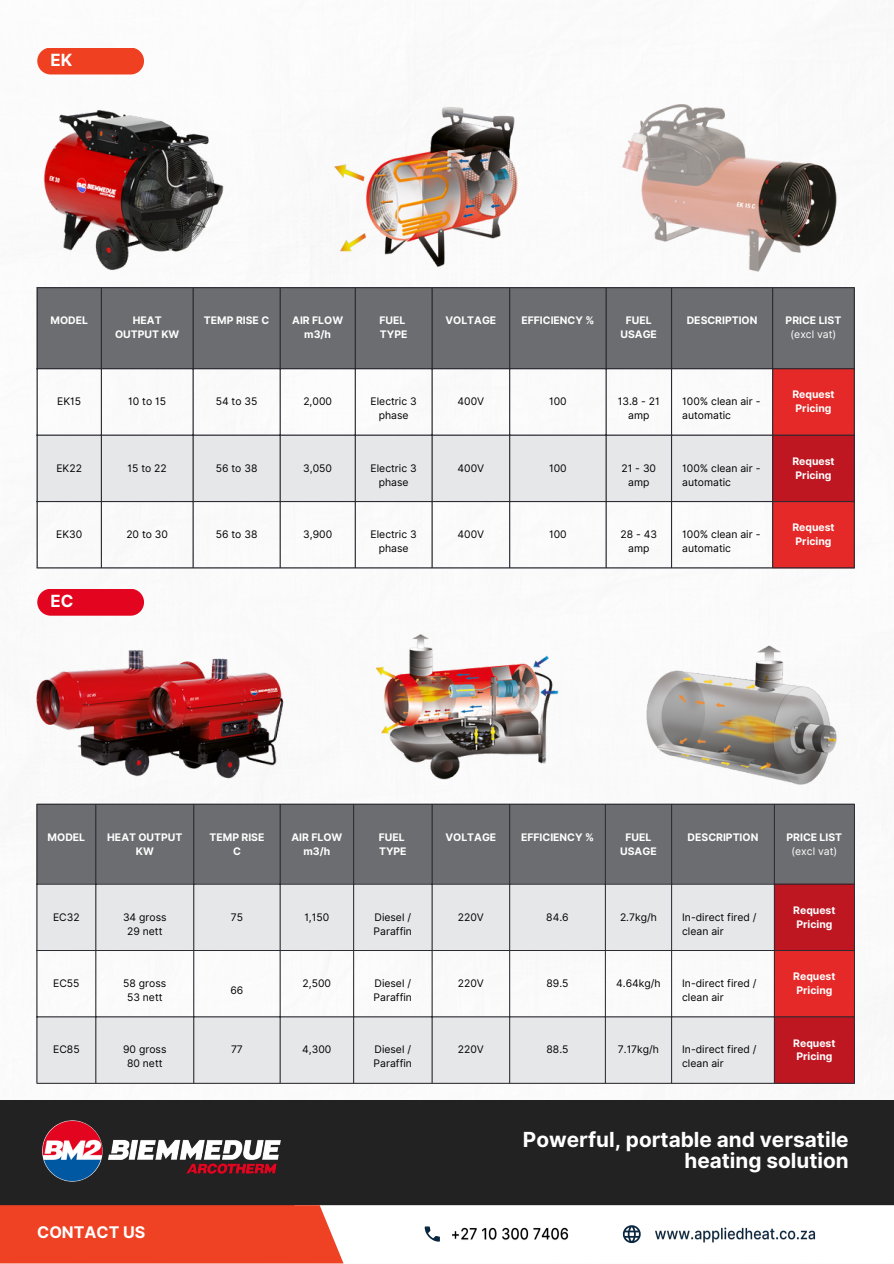
<style>
.page{position:relative;width:894px;height:1264px;background:#fff}
.page>*{position:absolute;margin:0;border:0;box-sizing:border-box;transform-origin:0 0}
.t1{font:700 20.7px/21.3px "Inter";color:#fff;text-align:right}
.t2{font:700 16.8px "Inter";color:#fdfdfd}
.t3{font:700 16.05px "Inter";color:#fff}
.t4{font:10.35px/13.8px "Inter";color:#000}
.t5{font:700 10.35px/13.8px "Inter";color:#fff;text-align:center}
.t6{font:10.35px "Inter";color:#fff}
</style>
<div class="page">
<img style="left:36px;top:48px;width:819px;height:1036px">
<div style="left:38px;top:288px;width:815px;height:80px;background:#6c6d70"></div>
<div style="left:773px;top:369px;width:80px;height:198px;background:#e52928"></div>
<div style="left:38px;top:435px;width:733px;height:66px;background:#e6e7e8"></div>
<div style="left:772px;top:435px;width:82px;height:67px;background:#be1722"></div>
<hr style="left:37px;top:288px;width:1px;height:279px;background:#2c2a32">
<hr style="left:101px;top:288px;width:1px;height:279px;background:#2c2a32">
<hr style="left:192px;top:288px;width:1px;height:279px;background:#2c2a32">
<hr style="left:279px;top:288px;width:1px;height:279px;background:#2c2a32">
<hr style="left:354px;top:288px;width:2px;height:279px;background:#2c2a32">
<hr style="left:431px;top:288px;width:1px;height:279px;background:#2c2a32">
<hr style="left:509px;top:288px;width:1px;height:279px;background:#2c2a32">
<hr style="left:605px;top:288px;width:1px;height:279px;background:#2c2a32">
<hr style="left:670px;top:288px;width:2px;height:279px;background:#2c2a32">
<hr style="left:771px;top:288px;width:2px;height:279px;background:#2c2a32">
<hr style="left:853px;top:288px;width:1px;height:279px;background:#2c2a32">
<hr style="left:37px;top:287px;width:817px;height:1px;background:#2c2a32">
<hr style="left:37px;top:368px;width:817px;height:1px;background:#2c2a32">
<hr style="left:37px;top:434px;width:817px;height:1px;background:#2c2a32">
<hr style="left:37px;top:501px;width:817px;height:1px;background:#2c2a32">
<hr style="left:37px;top:567px;width:817px;height:1px;background:#2c2a32">
<img style="left:37px;top:107px;width:199px;height:165px">
<div style="left:38px;top:804px;width:815px;height:79px;background:#6c6d70"></div>
<svg style="left:38px;top:884px;width:735px;height:198px;fill:#e6e7e8"></svg>
<div style="left:774px;top:884px;width:79px;height:198px;background:#be1722"></div>
<div style="left:773px;top:950px;width:81px;height:67px;background:#e52928"></div>
<hr style="left:37px;top:804px;width:1px;height:278px;background:#2c2a32">
<hr style="left:95px;top:804px;width:1px;height:278px;background:#2c2a32">
<hr style="left:193px;top:804px;width:1px;height:278px;background:#2c2a32">
<hr style="left:279px;top:804px;width:1px;height:278px;background:#2c2a32">
<hr style="left:353px;top:804px;width:1px;height:278px;background:#2c2a32">
<hr style="left:431px;top:804px;width:1px;height:278px;background:#2c2a32">
<hr style="left:509px;top:804px;width:1px;height:278px;background:#2c2a32">
<hr style="left:604px;top:804px;width:1px;height:278px;background:#2c2a32">
<hr style="left:671px;top:804px;width:1px;height:278px;background:#2c2a32">
<hr style="left:773px;top:804px;width:1px;height:278px;background:#2c2a32">
<hr style="left:853px;top:804px;width:1px;height:278px;background:#2c2a32">
<hr style="left:37px;top:803px;width:817px;height:1px;background:#2c2a32">
<hr style="left:37px;top:883px;width:817px;height:1px;background:#2c2a32">
<hr style="left:37px;top:950px;width:817px;height:1px;background:#2c2a32">
<hr style="left:37px;top:1016px;width:817px;height:1px;background:#2c2a32">
<hr style="left:37px;top:1082px;width:817px;height:1px;background:#2c2a32">
<img style="left:372px;top:630px;width:190px;height:155px">
<img style="left:37px;top:648px;width:253px;height:143px">
<div style="left:0;top:1100px;width:893px;height:131px;background:#222223"></div>
<svg style="left:0;top:1205px;width:893px;height:58px"></svg>
<img style="left:334px;top:104px;width:188px;height:167px">
<img style="left:42px;top:1120px;width:239px;height:62px">
<img style="left:619px;top:100px;width:222px;height:174px">
<img style="left:644px;top:644px;width:192px;height:140px">
<img style="left:444px;top:1224px;width:128px;height:19px">
<img style="left:652px;top:1224px;width:166px;height:22px">
<div style="left:37px;top:48px;width:107px;height:26px;background:#ef4122;border-radius:13px"></div>
<div style="left:37px;top:588px;width:107px;height:27px;background:#e30520;border-radius:13px"></div>
<p class="t2" style="left:50px;top:49px;width:23px">EK</p>
<p class="t5" style="left:50px;top:314px;width:39px">MODEL</p>
<h2 class="t5" style="left:115px;top:314px;width:66px">HEAT<br>OUTPUT KW</h2>
<p class="t5" style="left:204px;top:314px;width:67px">TEMP RISE C</p>
<p class="t5" style="left:292px;top:314px;width:52px">AIR FLOW m3/h</p>
<p class="t5" style="left:379px;top:314px;width:27px">FUEL</p>
<p class="t5" style="left:380px;top:327px;width:29px">TYPE</p>
<p class="t5" style="left:445px;top:314px;width:52px">VOLTAGE</p>
<p class="t5" style="left:521px;top:314px;width:74px">EFFICIENCY %</p>
<p class="t5" style="left:620px;top:314px;width:38px">FUEL<br>USAGE</p>
<p class="t5" style="left:686px;top:314px;width:72px">DESCRIPTION</p>
<p class="t5" style="left:785px;top:314px;width:57px">PRICE LIST</p>
<p class="t6" style="left:790px;top:328px;width:47px">(excl vat)</p>
<p class="t4" style="left:57px;top:395px;width:25px">EK15</p>
<p class="t4" style="left:128px;top:395px;width:39px">10 to 15</p>
<p class="t4" style="left:216px;top:395px;width:43px">54 to 35</p>
<p class="t4" style="left:303px;top:395px;width:30px">2,000</p>
<p class="t4" style="left:370px;top:395px;width:48px;text-align:center">Electric 3 phase</p>
<p class="t4" style="left:457px;top:395px;width:28px">400V</p>
<p class="t4" style="left:549px;top:395px;width:19px">100</p>
<p class="t4" style="left:617px;top:395px;width:43px;text-align:center">13.8 - 21 amp</p>
<p class="t4" style="left:682px;top:395px;width:80px">100% clean air - automatic</p>
<p class="t5" style="left:792px;top:388px;width:44px;text-align:left">Request<br>Pricing</p>
<p class="t4" style="left:56px;top:461px;width:27px">EK22</p>
<p class="t4" style="left:127px;top:461px;width:41px">15 to 22</p>
<p class="t4" style="left:216px;top:461px;width:43px">56 to 38</p>
<p class="t4" style="left:303px;top:461px;width:30px">3,050</p>
<p class="t4" style="left:370px;top:461px;width:48px;text-align:center">Electric 3 phase</p>
<p class="t4" style="left:457px;top:461px;width:28px">400V</p>
<p class="t4" style="left:549px;top:461px;width:19px">100</p>
<p class="t4" style="left:621px;top:461px;width:36px;text-align:center">21 - 30 amp</p>
<p class="t4" style="left:682px;top:461px;width:80px">100% clean air - automatic</p>
<p class="t5" style="left:792px;top:454px;width:44px;text-align:left">Request<br>Pricing</p>
<p class="t4" style="left:56px;top:527px;width:28px">EK30</p>
<p class="t4" style="left:126px;top:527px;width:43px">20 to 30</p>
<p class="t4" style="left:216px;top:527px;width:43px">56 to 38</p>
<p class="t4" style="left:303px;top:527px;width:30px">3,900</p>
<p class="t4" style="left:370px;top:527px;width:48px;text-align:center">Electric 3 phase</p>
<p class="t4" style="left:457px;top:527px;width:28px">400V</p>
<p class="t4" style="left:549px;top:527px;width:19px">100</p>
<p class="t4" style="left:620px;top:527px;width:38px;text-align:center">28 - 43 amp</p>
<p class="t4" style="left:682px;top:527px;width:80px">100% clean air - automatic</p>
<p class="t5" style="left:792px;top:520px;width:44px;text-align:left">Request<br>Pricing</p>
<p class="t2" style="left:50px;top:590px;width:24px">EC</p>
<p class="t5" style="left:48px;top:830px;width:39px">MODEL</p>
<p class="t5" style="left:107px;top:830px;width:77px">HEAT OUTPUT<br>KW</p>
<p class="t5" style="left:209px;top:830px;width:56px">TEMP RISE<br>C</p>
<p class="t5" style="left:291px;top:830px;width:52px">AIR FLOW m3/h</p>
<p class="t5" style="left:378px;top:830px;width:27px">FUEL</p>
<h2 class="t5" style="left:379px;top:844px;width:29px">TYPE</h2>
<p class="t5" style="left:445px;top:830px;width:52px">VOLTAGE</p>
<p class="t5" style="left:521px;top:830px;width:74px">EFFICIENCY %</p>
<p class="t5" style="left:620px;top:830px;width:38px">FUEL<br>USAGE</p>
<p class="t5" style="left:687px;top:830px;width:72px">DESCRIPTION</p>
<p class="t5" style="left:786px;top:830px;width:57px">PRICE LIST</p>
<p class="t6" style="left:791px;top:844px;width:47px">(excl vat)</p>
<p class="t4" style="left:53px;top:910px;width:28px">EC32</p>
<p class="t4" style="left:123px;top:910px;width:45px">34 gross</p>
<p class="t4" style="left:127px;top:923px;width:37px">29 nett</p>
<p class="t4" style="left:53px;top:976px;width:28px">EC55</p>
<p class="t4" style="left:123px;top:976px;width:45px">58 gross</p>
<p class="t4" style="left:127px;top:990px;width:37px">53 nett</p>
<p class="t4" style="left:53px;top:1042px;width:28px">EC85</p>
<p class="t4" style="left:123px;top:1042px;width:45px">90 gross</p>
<p class="t4" style="left:127px;top:1056px;width:37px">80 nett</p>
<p class="t3" style="left:37px;top:1222px;width:110px">CONTACT US</p>
<p class="t4" style="left:231px;top:910px;width:14px">75</p>
<p class="t4" style="left:304px;top:910px;width:26px">1,150</p>
<p class="t4" style="left:373px;top:910px;width:40px">Diesel /<br>Paraffin</p>
<p class="t4" style="left:457px;top:910px;width:28px">220V</p>
<p class="t4" style="left:546px;top:910px;width:24px">84.6</p>
<p class="t4" style="left:619px;top:910px;width:38px">2.7kg/h</p>
<p class="t4" style="left:682px;top:910px;width:76px">In-direct fired / clean air</p>
<p class="t5" style="left:793px;top:903px;width:44px;text-align:left">Request<br>Pricing</p>
<p class="t4" style="left:230px;top:983px;width:14px">66</p>
<p class="t4" style="left:302px;top:976px;width:30px">2,500</p>
<p class="t4" style="left:373px;top:976px;width:40px">Diesel /<br>Paraffin</p>
<p class="t4" style="left:457px;top:976px;width:28px">220V</p>
<p class="t4" style="left:546px;top:976px;width:24px">89.5</p>
<p class="t4" style="left:616px;top:976px;width:46px">4.64kg/h</p>
<p class="t4" style="left:682px;top:976px;width:76px">In-direct fired / clean air</p>
<p class="t5" style="left:793px;top:969px;width:44px;text-align:left">Request<br>Pricing</p>
<p class="t4" style="left:231px;top:1042px;width:13px">77</p>
<p class="t4" style="left:302px;top:1042px;width:31px">4,300</p>
<p class="t4" style="left:373px;top:1042px;width:40px">Diesel /<br>Paraffin</p>
<p class="t4" style="left:457px;top:1042px;width:28px">220V</p>
<p class="t4" style="left:546px;top:1042px;width:23px">88.5</p>
<p class="t4" style="left:617px;top:1042px;width:43px">7.17kg/h</p>
<p class="t4" style="left:682px;top:1042px;width:76px">In-direct fired / clean air</p>
<p class="t5" style="left:793px;top:1035px;width:44px;text-align:left">Request<br>Pricing</p>
<p class="t1" style="left:523px;top:1128px;width:327px">Powerful, portable and versatile heating solution</p>
</div>
